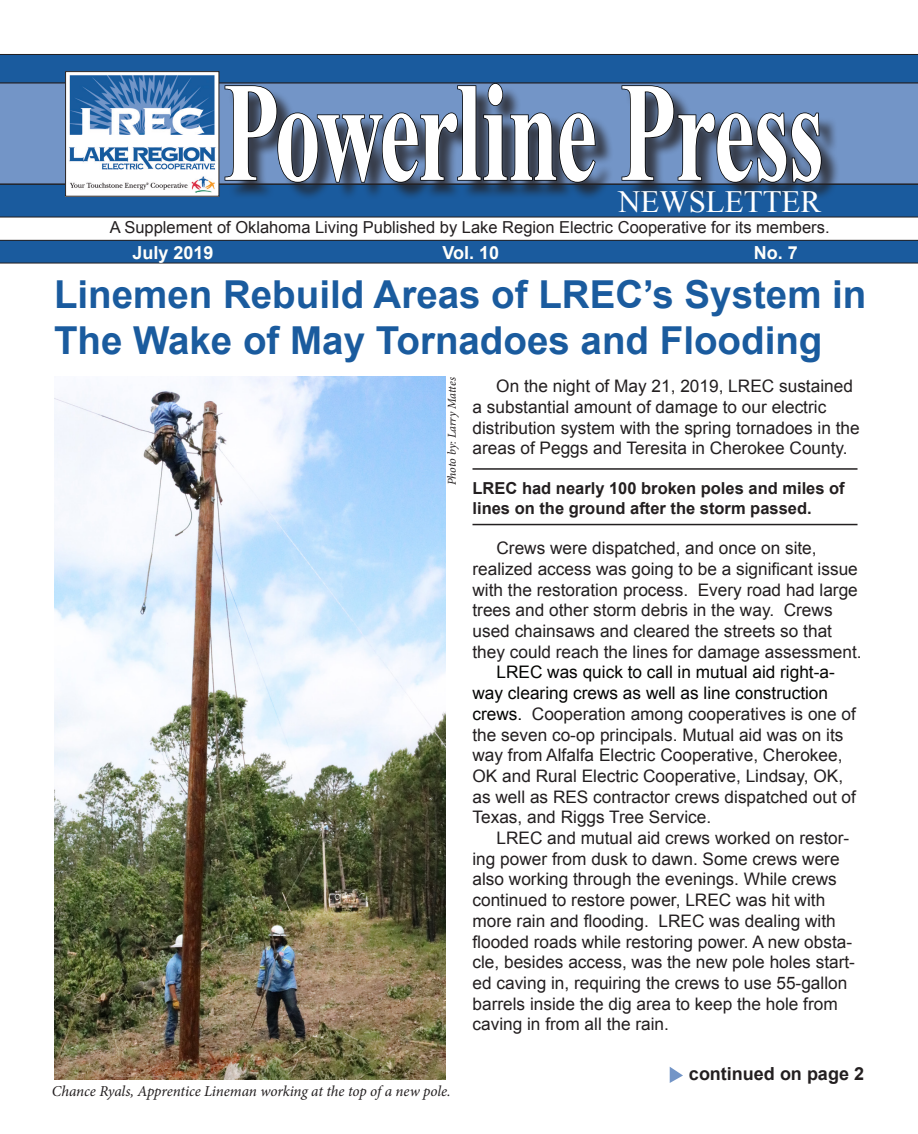
<style>
.page{position:relative;width:918px;height:1134px;background:#fff}
.page>*{position:absolute;margin:0;border:0;box-sizing:border-box;transform-origin:0 0}
.Headline{font:700 141.75px "Times New Roman";letter-spacing:-.025em;color:#fff;scale:.65 1}
.t1{font:700 38.55px "Arial";color:#1a5b9e}
.t2{font:30.9px "Times New Roman";color:#fff}
.t3{font:700 18px "Arial";color:#fffffb}
.t4{font:700 18px "Arial";color:#231f20}
.t5{font:17.25px/20.7px "Arial";color:#231f20}
.t6{font:17.25px "Arial";color:#040503}
.t7{font:16.5px "Arial";color:#231f20}
.t8{font:700 16.5px/19.8px "Arial";color:#231f20}
.t9{font:italic 15.15px "Minion Pro";letter-spacing:-.01em;color:#231f20}
.t10{font:italic 12px "Minion Pro";letter-spacing:-.01em;color:#231f20}
.s1{color:#040503}
</style>
<div class="page">
<svg style="left:0;top:54px;width:918px;height:164px;background:#416796"></svg>
<img style="left:67px;top:73px;width:150px;height:121px">
<div style="left:65px;top:71px;width:154px;height:125px;border:1px solid #231f20"></div>
<svg style="left:0;top:240px;width:918px;height:24px;background:#1f5996"></svg>
<img style="left:54px;top:376px;width:392px;height:704px">
<hr style="left:472px;top:468px;width:386px;height:2px;background:#231f20">
<hr style="left:472px;top:524px;width:386px;height:1px;background:#231f20">
<svg style="left:670px;top:1067px;width:13px;height:16px"></svg>
<p class="Headline" style="left:223px;top:34px;width:926px">Powerline Press</p>
<p class="t7" style="left:110px;top:216px;width:721px">A Supplement of Oklahoma Living Published by Lake Region Electric Cooperative for its members.</p>
<p class="t2" style="left:618px;top:181px;width:204px">NEWSLETTER</p>
<p class="t3" style="left:133px;top:240px;width:83px">July 2019</p>
<p class="t3" style="left:443px;top:240px;width:58px">Vol. 10</p>
<p class="t3" style="left:754px;top:240px;width:46px">No. 7</p>
<p class="t1" style="left:54px;top:269px;width:814px">Linemen Rebuild Areas of LREC’s System in</p>
<p class="t1" style="left:54px;top:315px;width:770px">The Wake of May Tornadoes and Flooding</p>
<p class="t5" style="left:472px;top:376px;width:389px;text-indent:24px">On the night of May 21, 2019, LREC sustained a substantial amount of damage to our electric distribution system with the spring tornadoes in the areas of Peggs and Teresita in Cherokee County.</p>
<p class="t8" style="left:472px;top:479px;width:374px">LREC had nearly 100 broken poles and miles of lines on the ground after the storm passed.</p>
<p class="t5" style="left:472px;top:538px;width:391px;text-indent:24px">Crews were dispatched, and once on site, realized access was going to be a significant issue with the restoration process. Every road had large trees and other storm debris in the way. Crews used chainsaws and cleared the streets so that they could reach the lines for damage assessment.</p>
<p class="t6" style="left:496px;top:661px;width:340px">LREC was quick to call in mutual aid right-a-</p>
<p class="t6" style="left:472px;top:682px;width:357px">way clearing crews as well as line construction</p>
<p class="t5" style="left:472px;top:704px;width:385px"><span class="s1">crews.</span> Cooperation among cooperatives is one of</p>
<p class="t5" style="left:472px;top:724px;width:373px">the seven co-op principals. Mutual aid was on its</p>
<p class="t5" style="left:472px;top:745px;width:372px">way from Alfalfa Electric Cooperative, Cherokee,</p>
<p class="t5" style="left:472px;top:766px;width:372px">OK and Rural Electric Cooperative, Lindsay, OK,</p>
<p class="t5" style="left:472px;top:786px;width:385px">as well as RES contractor crews dispatched out of</p>
<p class="t5" style="left:472px;top:807px;width:240px">Texas, and Riggs Tree Service.</p>
<p class="t5" style="left:496px;top:828px;width:354px">LREC and mutual aid crews worked on restor-</p>
<p class="t5" style="left:472px;top:849px;width:369px">ing power from dusk to dawn. Some crews were</p>
<p class="t5" style="left:472px;top:869px;width:366px">also working through the evenings. While crews</p>
<p class="t5" style="left:472px;top:890px;width:354px">continued to restore power, LREC was hit with</p>
<p class="t5" style="left:472px;top:911px;width:365px">more rain and flooding. LREC was dealing with</p>
<p class="t5" style="left:472px;top:931px;width:381px">flooded roads while restoring power. A new obsta-</p>
<p class="t5" style="left:472px;top:952px;width:384px">cle, besides access, was the new pole holes start-</p>
<p class="t5" style="left:472px;top:973px;width:376px">ed caving in, requiring the crews to use 55-gallon</p>
<p class="t5" style="left:472px;top:993px;width:367px">barrels inside the dig area to keep the hole from</p>
<p class="t5" style="left:472px;top:1014px;width:198px">caving in from all the rain.</p>
<p class="t4" style="left:689px;top:1062px;width:177px">continued on page 2</p>
<p class="t9" style="left:52px;top:1081px;width:401px">Chance Ryals, Apprentice Lineman working at the top of a new pole.</p>
<p class="t10" style="left:444px;top:485px;width:109px;rotate:-90deg">Photo by: Larry Mattes</p>
</div>
